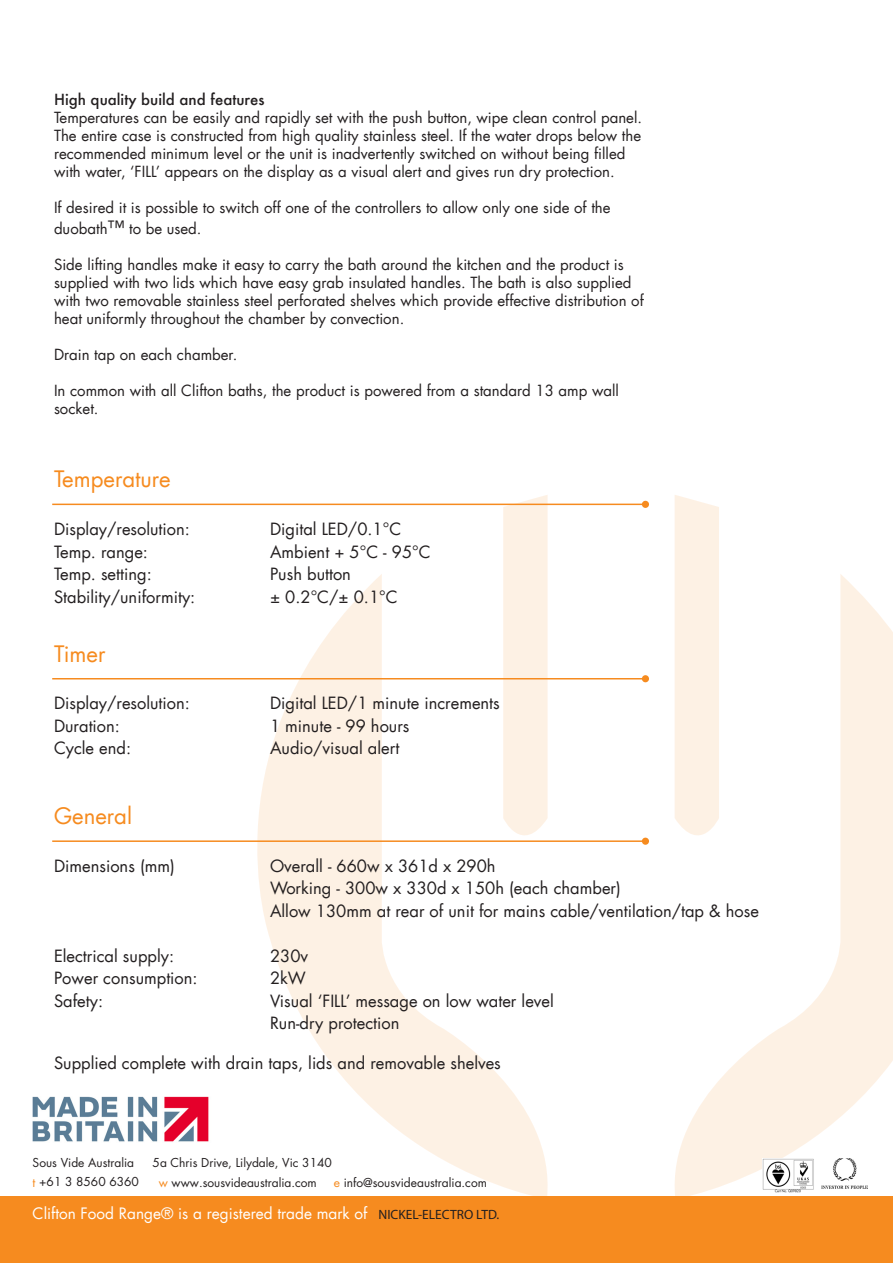
<style>
.page{position:relative;width:893px;height:1263px;background:#fff}
.page>*{position:absolute;margin:0;border:0;box-sizing:border-box;transform-origin:0 0}
.t1{font:22.2px "Futura LT";color:#f68b1f}
.t2{font:16.5px/22.5px "Futura LT";color:#231f20}
.t3{font:15.45px "Futura LT";color:#fff}
.t4{font:15px/18px "Futura LT";color:#231f20}
.t5{font:500 15px "Futura";color:#231f20}
.t6{font:13.5px "Myriad Pro";color:#231f20}
.t7{font:12px "Futura LT";color:#231f20}
.s1{font-size:18px}
.s2{color:#f68b1f}
</style>
<div class="page">
<svg style="left:675px;top:574px;width:218px;height:622px"></svg>
<svg style="left:257px;top:574px;width:300px;height:622px"></svg>
<svg style="left:503px;top:495px;width:45px;height:362px;background:#fdf2e6"></svg>
<svg style="left:675px;top:495px;width:44px;height:362px;background:#fdf2e6"></svg>
<hr style="left:52px;top:504px;width:593px;height:1px;background:#f68b1f">
<div style="left:642px;top:501px;width:7px;height:7px;background:#f68b1f;border-radius:50%"></div>
<hr style="left:52px;top:678px;width:593px;height:1px;background:#f68b1f">
<div style="left:642px;top:675px;width:7px;height:7px;background:#f68b1f;border-radius:50%"></div>
<hr style="left:52px;top:840px;width:593px;height:2px;background:#f68b1f">
<div style="left:642px;top:838px;width:7px;height:7px;background:#f68b1f;border-radius:50%"></div>
<div style="left:0;top:1196px;width:893px;height:67px;background:#f68b1f"></div>
<img style="left:822px;top:1159px;width:45px;height:29px">
<img style="left:32px;top:1096px;width:177px;height:46px">
<img style="left:762px;top:1158px;width:54px;height:34px">
<p class="t5" style="left:54px;top:89px;width:212px">High quality build and features</p>
<p class="t4" style="left:54px;top:108px;width:590px">Temperatures can be easily and rapidly set with the push button, wipe clean control panel.</p>
<p class="t4" style="left:54px;top:126px;width:589px">The entire case is constructed from high quality stainless steel. If the water drops below the</p>
<p class="t4" style="left:54px;top:144px;width:573px">recommended minimum level or the unit is inadvertently switched on without being filled with water, ‘FILL’ appears on the display as a visual alert and gives run dry protection.</p>
<p class="t4" style="left:54px;top:198px;width:558px">If desired it is possible to switch off one of the controllers to allow only one side of the</p>
<p class="t4" style="left:54px;top:220px;width:149px">duobath<span class="s1">™</span> to be used.</p>
<p class="t4" style="left:54px;top:256px;width:571px">Side lifting handles make it easy to carry the bath around the kitchen and the product is</p>
<p class="t4" style="left:54px;top:274px;width:591px">supplied with two lids which have easy grab insulated handles. The bath is also supplied with two removable stainless steel perforated shelves which provide effective distribution of heat uniformly throughout the chamber by convection.</p>
<p class="t4" style="left:54px;top:346px;width:185px">Drain tap on each chamber.</p>
<p class="t4" style="left:54px;top:382px;width:566px">In common with all Clifton baths, the product is powered from a standard 13 amp wall socket.</p>
<p class="t1" style="left:54px;top:465px;width:118px">Temperature</p>
<p class="t2" style="left:54px;top:518px;width:137px">Display/resolution:</p>
<p class="t2" style="left:270px;top:518px;width:133px">Digital LED/0.1°C</p>
<p class="t2" style="left:54px;top:540px;width:96px">Temp. range:</p>
<p class="t2" style="left:270px;top:540px;width:162px">Ambient + 5°C - 95°C</p>
<p class="t2" style="left:54px;top:563px;width:99px">Temp. setting:</p>
<p class="t2" style="left:270px;top:563px;width:82px">Push button</p>
<p class="t2" style="left:54px;top:585px;width:143px">Stability/uniformity:</p>
<p class="t2" style="left:270px;top:585px;width:129px">± 0.2°C/± 0.1°C</p>
<p class="t1" style="left:54px;top:639px;width:53px">Timer</p>
<p class="t2" style="left:54px;top:692px;width:137px">Display/resolution:</p>
<p class="t2" style="left:270px;top:692px;width:231px">Digital LED/1 minute increments</p>
<p class="t2" style="left:54px;top:715px;width:68px">Duration:</p>
<p class="t2" style="left:270px;top:715px;width:141px">1 minute - 99 hours</p>
<p class="t2" style="left:54px;top:737px;width:79px">Cycle end:</p>
<p class="t2" style="left:270px;top:737px;width:131px">Audio/visual alert</p>
<p class="t1" style="left:54px;top:802px;width:80px">General</p>
<p class="t2" style="left:54px;top:855px;width:122px">Dimensions (mm)</p>
<p class="t2" style="left:270px;top:855px;width:352px">Overall - 660w x 361d x 290h<br>Working - 300w x 330d x 150h (each chamber)</p>
<p class="t2" style="left:270px;top:900px;width:490px">Allow 130mm at rear of unit for mains cable/ventilation/tap &amp; hose</p>
<p class="t2" style="left:54px;top:945px;width:122px">Electrical supply:</p>
<p class="t2" style="left:270px;top:945px;width:40px">230v</p>
<p class="t2" style="left:54px;top:967px;width:145px">Power consumption:</p>
<p class="t2" style="left:270px;top:967px;width:37px">2kW</p>
<p class="t2" style="left:54px;top:990px;width:51px">Safety:</p>
<p class="t2" style="left:270px;top:990px;width:285px">Visual ‘FILL’ message on low water level</p>
<p class="t2" style="left:270px;top:1012px;width:131px">Run-dry protection</p>
<p class="t2" style="left:54px;top:1052px;width:448px">Supplied complete with drain taps, lids and removable shelves</p>
<p class="t7" style="left:33px;top:1154px;width:103px">Sous Vide Australia</p>
<p class="t7" style="left:153px;top:1154px;width:181px">5a Chris Drive, Lilydale, Vic 3140</p>
<p class="t7" style="left:33px;top:1174px;width:108px"><span class="s2">t</span> +61 3 8560 6360</p>
<p class="t7" style="left:159px;top:1175px;width:160px"><span class="s2">w</span> www.sousvideaustralia.com</p>
<p class="t7" style="left:334px;top:1175px;width:155px"><span class="s2">e</span> info@sousvideaustralia.com</p>
<p class="t3" style="left:33px;top:1203px;width:336px">Clifton Food Range® is a registered trade mark of</p>
<p class="t6" style="left:379px;top:1206px;width:122px">NICKEL-ELECTRO LTD.</p>
</div>
